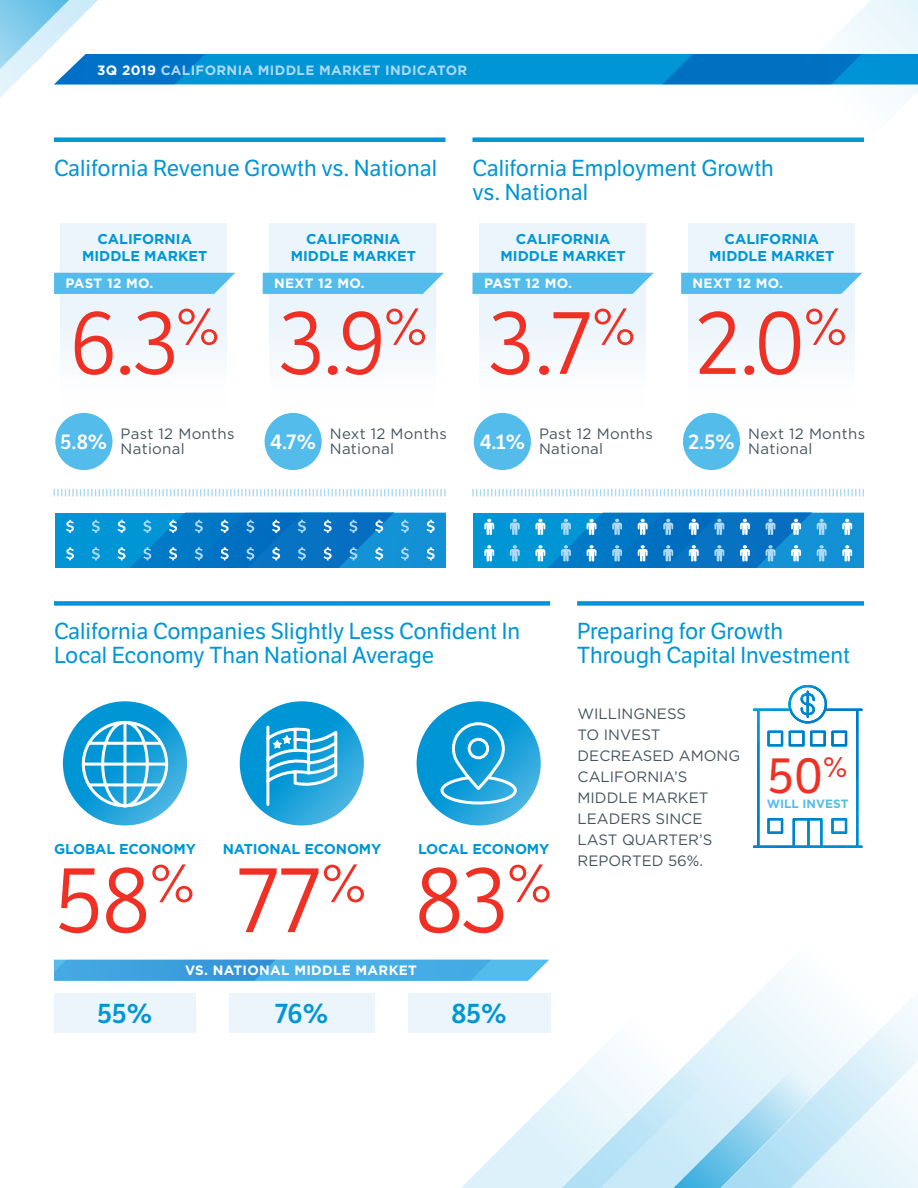
<style>
.page{position:relative;width:918px;height:1188px;background:#fff}
.page>*{position:absolute;margin:0;border:0;box-sizing:border-box;transform-origin:0 0}
.t1{font:90px "LFT Etica";color:#ee3124}
.t2{font:87px "LFT Etica";color:#ee3124}
.t3{font:48.75px "LFT Etica";color:#ee3124}
.t4{font:600 27px "LFT Etica";color:#0096d6}
.t5{font:22.5px/24px "LFT Etica";color:#0096d6}
.t6{font:600 20.4px "LFT Etica";color:#fff}
.t7{font:15px/21px "Gotham";color:#455560}
.t8{font:15px/15px "Gotham";letter-spacing:.02em;color:#455560}
.t9{font:700 14.25px/17.1px "Gotham";color:#0096d6;text-align:center}
.t10{font:700 13.5px "Gotham";letter-spacing:.025em;color:#fff}
.t11{font:700 13.5px "Gotham";letter-spacing:.025em;color:#add9f4}
.t12{font:700 12px "Gotham";color:#54bceb}
.s1{color:#fff}
</style>
<div class="page">
<div style="left:54px;top:601px;width:496px;height:5px;background:#0096d6"></div>
<div style="left:577px;top:601px;width:287px;height:5px;background:#0096d6"></div>
<svg style="left:55px;top:513px;width:391px;height:54px;background:#1389ce"></svg>
<svg style="left:473px;top:513px;width:390px;height:54px;background:#2290d1"></svg>
<svg style="left:240px;top:701px;width:124px;height:124px;background:#189fd9"></svg>
<svg style="left:63px;top:701px;width:124px;height:124px;background:#1aa0da"></svg>
<svg style="left:417px;top:701px;width:124px;height:124px;background:#1aa0d9"></svg>
<svg style="left:54px;top:489px;width:392px;height:7px"></svg>
<svg style="left:472px;top:489px;width:392px;height:7px"></svg>
<svg style="left:738px;top:973px;width:180px;height:215px;fill:#eef8fd"></svg>
<svg style="left:461px;top:1012px;width:355px;height:176px"></svg>
<div style="left:61px;top:223px;width:166px;height:186px;background:linear-gradient(to right,#f1f8fd,#f1f8fd)"></div>
<div style="left:479px;top:223px;width:166px;height:186px;background:linear-gradient(to right,#f1f8fd,#f1f8fd)"></div>
<div style="left:270px;top:223px;width:166px;height:186px;background:linear-gradient(to right,#f1f8fd,#f1f8fd)"></div>
<div style="left:688px;top:223px;width:166px;height:186px;background:linear-gradient(to right,#f1f8fd,#f1f8fd)"></div>
<svg style="left:54px;top:273px;width:181px;height:21px;background:#5dbfec"></svg>
<svg style="left:473px;top:273px;width:181px;height:21px;background:#5ebfec"></svg>
<svg style="left:263px;top:273px;width:181px;height:21px;background:#5ebfec"></svg>
<svg style="left:54px;top:960px;width:495px;height:21px;background:#49abe3"></svg>
<svg style="left:681px;top:273px;width:181px;height:21px;background:#5dbfec"></svg>
<svg style="left:0;top:0;width:918px;height:142px"></svg>
<svg style="left:753px;top:685px;width:61px;height:163px"></svg>
<img style="left:814px;top:686px;width:12px;height:162px">
<img style="left:826px;top:698px;width:12px;height:150px">
<img style="left:838px;top:708px;width:12px;height:140px">
<img style="left:850px;top:708px;width:13px;height:140px">
<svg style="left:439px;top:721px;width:79px;height:85px;background:#36acde"></svg>
<svg style="left:265px;top:724px;width:74px;height:83px"></svg>
<svg style="left:80px;top:719px;width:90px;height:90px"></svg>
<div style="left:54px;top:994px;width:142px;height:39px;background:#ecf5fc"></div>
<div style="left:229px;top:994px;width:146px;height:39px;background:#ecf5fc"></div>
<div style="left:408px;top:994px;width:142px;height:39px;background:#ecf5fc"></div>
<div style="left:55px;top:413px;width:57px;height:57px;background:#54bceb;border-radius:50%"></div>
<div style="left:265px;top:413px;width:57px;height:57px;background:#54bceb;border-radius:50%"></div>
<div style="left:683px;top:413px;width:57px;height:57px;background:#54bceb;border-radius:50%"></div>
<div style="left:474px;top:413px;width:57px;height:57px;background:#54bceb;border-radius:50%"></div>
<p class="t11" style="left:97px;top:61px;width:372px"><span class="s1">3Q 2019</span> CALIFORNIA MIDDLE MARKET INDICATOR</p>
<p class="t5" style="left:54px;top:156px;width:385px">California Revenue Growth vs. National</p>
<p class="t5" style="left:472px;top:156px;width:303px">California Employment Growth vs. National</p>
<p class="t9" style="left:82px;top:230px;width:127px">CALIFORNIA<br>MIDDLE MARKET</p>
<p class="t9" style="left:501px;top:230px;width:127px">CALIFORNIA<br>MIDDLE MARKET</p>
<p class="t9" style="left:291px;top:230px;width:127px">CALIFORNIA<br>MIDDLE MARKET</p>
<p class="t9" style="left:709px;top:230px;width:127px">CALIFORNIA<br>MIDDLE MARKET</p>
<p class="t10" style="left:66px;top:274px;width:89px">PAST 12 MO.</p>
<p class="t10" style="left:274px;top:274px;width:92px">NEXT 12 MO.</p>
<p class="t10" style="left:484px;top:274px;width:89px">PAST 12 MO.</p>
<p class="t10" style="left:693px;top:274px;width:92px">NEXT 12 MO.</p>
<h2 class="t2" style="left:70px;top:293px;width:151px">6.3<sup>%</sup></h2>
<h2 class="t2" style="left:489px;top:293px;width:148px">3.7<sup>%</sup></h2>
<h2 class="t2" style="left:279px;top:293px;width:149px">3.9<sup>%</sup></h2>
<h2 class="t2" style="left:696px;top:293px;width:152px">2.0<sup>%</sup></h2>
<p class="t8" style="left:121px;top:426px;width:115px">Past 12 Months<br>National</p>
<p class="t8" style="left:539px;top:426px;width:115px">Past 12 Months<br>National</p>
<p class="t8" style="left:330px;top:426px;width:118px">Next 12 Months<br>National</p>
<p class="t8" style="left:748px;top:426px;width:118px">Next 12 Months</p>
<p class="t6" style="left:61px;top:429px;width:48px">5.8%</p>
<p class="t6" style="left:270px;top:429px;width:47px">4.7%</p>
<p class="t6" style="left:480px;top:429px;width:47px">4.1%</p>
<p class="t8" style="left:689px;top:441px;width:125px"><sup>2.5%</sup> National</p>
<p class="t5" style="left:54px;top:620px;width:468px">California Companies Slightly Less Confident In<br>Local Economy Than National Average</p>
<p class="t5" style="left:577px;top:620px;width:275px">Preparing for Growth<br>Through Capital Investment</p>
<p class="t9" style="left:54px;top:841px;width:143px">GLOBAL ECONOMY</p>
<h1 class="t1" style="left:55px;top:848px;width:141px">58<sup>%</sup></h1>
<p class="t9" style="left:223px;top:841px;width:160px">NATIONAL ECONOMY</p>
<h1 class="t1" style="left:238px;top:848px;width:130px">77<sup>%</sup></h1>
<p class="t9" style="left:418px;top:841px;width:133px">LOCAL ECONOMY</p>
<h1 class="t1" style="left:416px;top:848px;width:138px">83<sup>%</sup></h1>
<p class="t10" style="left:185px;top:961px;width:233px">VS. NATIONAL MIDDLE MARKET</p>
<p class="t4" style="left:98px;top:997px;width:56px">55%</p>
<p class="t4" style="left:275px;top:997px;width:55px">76%</p>
<p class="t4" style="left:452px;top:997px;width:57px">85%</p>
<p class="t7" style="left:578px;top:703px;width:164px">WILLINGNESS<br>TO INVEST<br>DECREASED AMONG<br>CALIFORNIA’S<br>MIDDLE MARKET<br>LEADERS SINCE<br>LAST QUARTER’S<br>REPORTED 56%.</p>
<h3 class="t3" style="left:768px;top:747px;width:81px">50<sup>%</sup></h3>
<p class="t12" style="left:767px;top:796px;width:83px">WILL INVEST</p>
</div>
